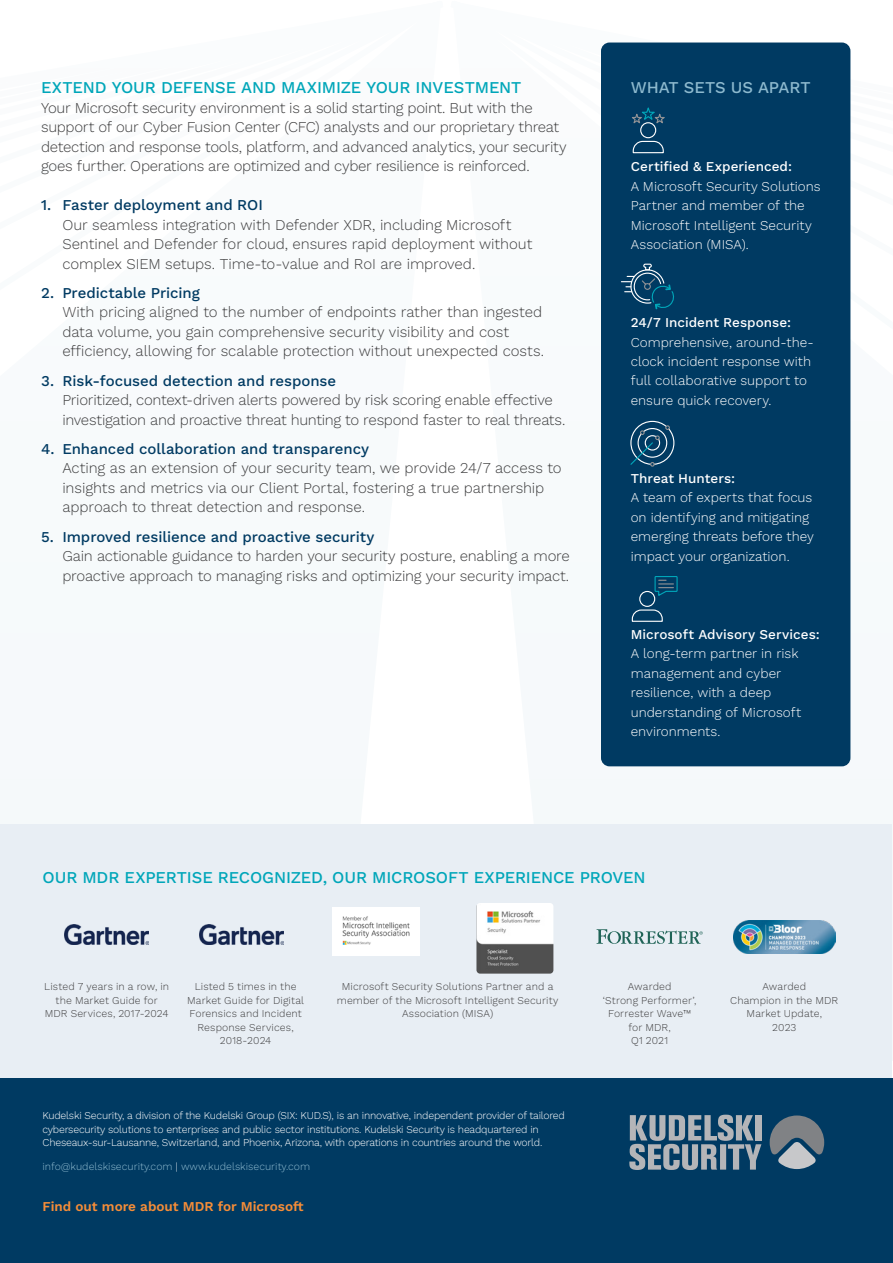
<style>
.page{position:relative;width:893px;height:1263px;background:#fff}
.page>*{position:absolute;margin:0;border:0;box-sizing:border-box;transform-origin:0 0}
.t1{font:500 16.5px "Work Sans";letter-spacing:-.01em;color:#00a6b9}
.t2{font:500 16.5px "Work Sans";letter-spacing:-.005em;color:#8db9ce}
.t3{font:300 15px/19.5px "Work Sans";letter-spacing:-.01em;color:#3e3e3f}
.t4{font:500 15px "Work Sans";letter-spacing:-.005em;color:#003a62}
.t5{font:300 13.5px/19.5px "Work Sans";color:#fff}
.t6{font:500 13.5px "Work Sans";color:#fff}
.t7{font:600 13.5px "Work Sans";color:#f68d38}
.t8{font:300 10.5px/13.5px "Work Sans";letter-spacing:.01em;color:#3e3e3f;text-align:center}
.t9{font:300 10.5px/13.5px "Work Sans";letter-spacing:-.02em;color:#fff}
.t10{font:300 10.5px "Work Sans";color:#8db9ce}
.s1{color:#fff}
</style>
<div class="page">
<div style="left:1px;top:824px;width:891px;height:254px;background:#e8eef4"></div>
<div style="left:0;top:1078px;width:893px;height:185px;background:#003a62"></div>
<div style="left:601px;top:43px;width:249px;height:723px;background:#003a62;border-radius:9px"></div>
<svg style="left:770px;top:1115px;width:54px;height:54px"></svg>
<svg style="left:629px;top:1115px;width:132px;height:55px"></svg>
<img style="left:65px;top:925px;width:84px;height:19px">
<img style="left:199px;top:925px;width:84px;height:19px">
<img style="left:332px;top:908px;width:88px;height:48px">
<img style="left:476px;top:903px;width:77px;height:71px">
<svg style="left:596px;top:929px;width:107px;height:15px"></svg>
<img style="left:733px;top:920px;width:102px;height:33px">
<svg style="left:632px;top:107px;width:33px;height:47px"></svg>
<svg style="left:621px;top:264px;width:53px;height:46px"></svg>
<svg style="left:630px;top:420px;width:45px;height:47px"></svg>
<svg style="left:631px;top:576px;width:47px;height:46px"></svg>
<p class="t1" style="left:41px;top:75px;width:482px">EXTEND YOUR DEFENSE AND MAXIMIZE YOUR INVESTMENT</p>
<p class="t3" style="left:41px;top:97px;width:527px">Your Microsoft security environment is a solid starting point. But with the support of our Cyber Fusion Center (CFC) analysts and our proprietary threat detection and response tools, platform, and advanced analytics, your security goes further. Operations are optimized and cyber resilience is reinforced.</p>
<p class="t4" style="left:41px;top:194px;width:223px">1. Faster deployment and ROI</p>
<p class="t3" style="left:62px;top:214px;width:471px">Our seamless integration with Defender XDR, including Microsoft<br>Sentinel and Defender for cloud, ensures rapid deployment without complex SIEM setups. Time-to-value and RoI are improved.</p>
<p class="t4" style="left:41px;top:281px;width:160px">2. Predictable Pricing</p>
<p class="t3" style="left:62px;top:302px;width:483px">With pricing aligned to the number of endpoints rather than ingested data volume, you gain comprehensive security visibility and cost efficiency, allowing for scalable protection without unexpected costs.</p>
<p class="t4" style="left:41px;top:369px;width:297px">3. Risk-focused detection and response</p>
<p class="t3" style="left:62px;top:390px;width:504px">Prioritized, context-driven alerts powered by risk scoring enable effective investigation and proactive threat hunting to respond faster to real threats.</p>
<p class="t4" style="left:41px;top:437px;width:329px">4. Enhanced collaboration and transparency</p>
<p class="t3" style="left:62px;top:458px;width:501px">Acting as an extension of your security team, we provide 24/7 access to insights and metrics via our Client Portal, fostering a true partnership approach to threat detection and response.</p>
<p class="t4" style="left:41px;top:525px;width:335px">5. Improved resilience and proactive security</p>
<p class="t3" style="left:62px;top:546px;width:509px">Gain actionable guidance to harden your security posture, enabling a more proactive approach to managing risks and optimizing your security impact.</p>
<p class="t2" style="left:631px;top:75px;width:181px">WHAT SETS US APART</p>
<p class="t6" style="left:631px;top:156px;width:163px">Certified &amp; Experienced:</p>
<p class="t5" style="left:631px;top:176px;width:191px">A Microsoft Security Solutions<br>Partner and member of the<br>Microsoft Intelligent Security<br>Association (MISA).</p>
<p class="t6" style="left:631px;top:312px;width:162px">24/7 Incident Response:</p>
<p class="t5" style="left:631px;top:332px;width:184px">Comprehensive, around-the&shy;clock incident response with full collaborative support to ensure quick recovery.</p>
<p class="t6" style="left:631px;top:468px;width:106px">Threat Hunters:</p>
<p class="t5" style="left:631px;top:488px;width:185px">A team of experts that focus on identifying and mitigating emerging threats before they impact your organization.</p>
<p class="t6" style="left:631px;top:624px;width:191px">Microsoft Advisory Services:</p>
<p class="t5" style="left:631px;top:643px;width:172px">A long-term partner in risk management and cyber resilience, with a deep understanding of Microsoft environments.</p>
<p class="t1" style="left:43px;top:865px;width:605px">OUR MDR EXPERTISE RECOGNIZED, OUR MICROSOFT EXPERIENCE PROVEN</p>
<p class="t8" style="left:44px;top:979px;width:126px">Listed 7 years in a row, in the Market Guide for<br>MDR Services, 2017-2024</p>
<p class="t8" style="left:187px;top:979px;width:118px">Listed 5 times in the<br>Market Guide for Digital<br>Forensics and Incident<br>Response Services,<br>2018-2024</p>
<p class="t8" style="left:337px;top:979px;width:223px">Microsoft Security Solutions Partner and a member of the Microsoft Intelligent Security<br>Association (MISA)</p>
<p class="t8" style="left:603px;top:979px;width:95px">Awarded<br>‘Strong Performer’,<br>Forrester Wave™ for MDR,<br>Q1 2021</p>
<p class="t8" style="left:730px;top:979px;width:110px">Awarded<br>Champion in the MDR<br>Market Update,<br>2023</p>
<p class="t9" style="left:43px;top:1108px;width:524px">Kudelski Security, a division of the Kudelski Group (SIX: KUD.S), is an innovative, independent provider of tailored cybersecurity solutions to enterprises and public sector institutions. Kudelski Security is headquartered in<br>Cheseaux-sur-Lausanne, Switzerland, and Phoenix, Arizona, with operations in countries around the world.</p>
<p class="t10" style="left:43px;top:1158px;width:269px">info@kudelskisecurity.com <span class="s1">|</span> www.kudelskisecurity.com</p>
<p class="t7" style="left:43px;top:1196px;width:263px">Find out more about MDR for Microsoft</p>
</div>
